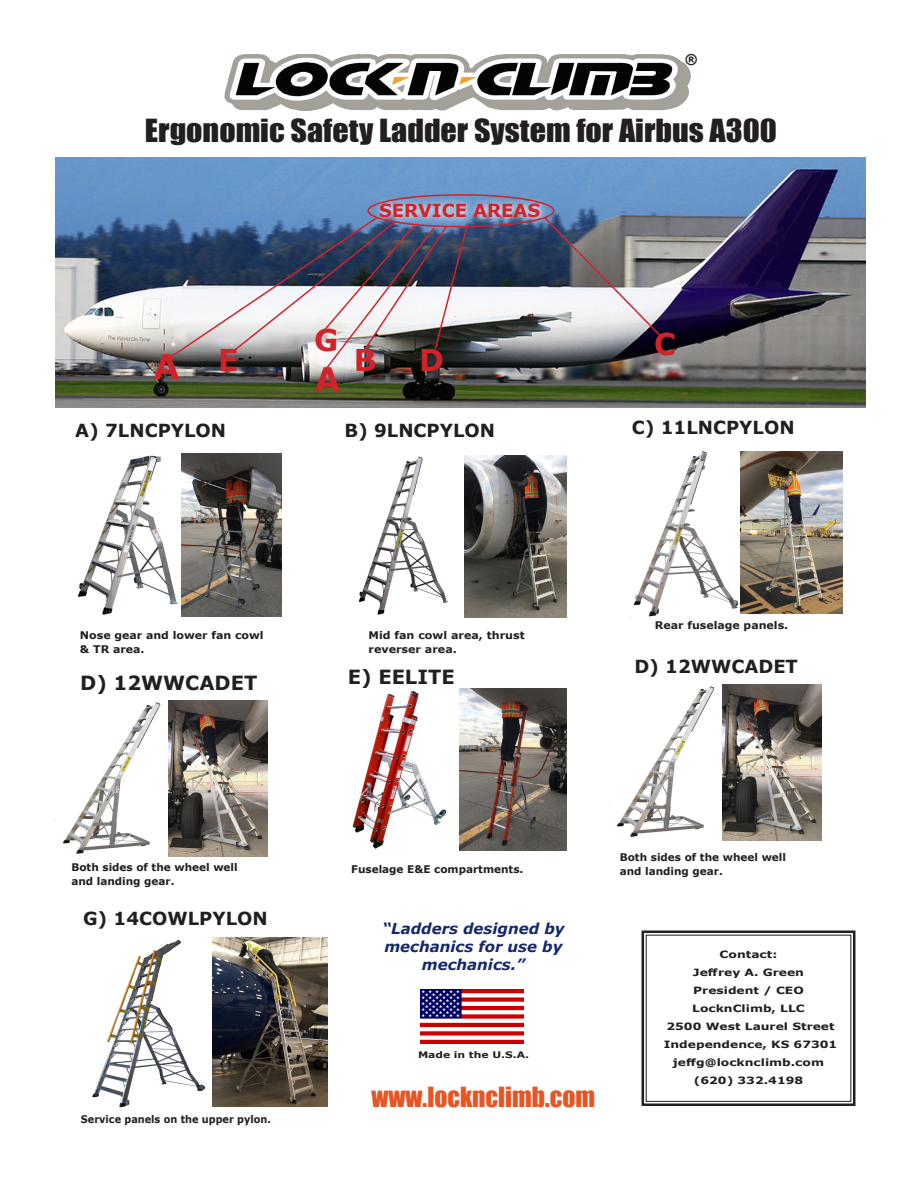
<style>
.page{position:relative;width:918px;height:1188px;background:#fff}
.page>*{position:absolute;margin:0;border:0;box-sizing:border-box;transform-origin:0 0}
.t1{font:700 33.75px "Verdana";color:#d1232a}
.t2{font:700 30px "Verdana";color:#d1232a}
.t3{font:29.25px "Impact";color:#231f20;scale:1.09 1}
.t4{font:25.5px "Impact";color:#e75524}
.t5{font:700 19.5px "Verdana";color:#231f20}
.t6{font:700 18px "Verdana";color:#231f20}
.t7{font:700 18px "Verdana";color:#d1232a}
.t8{font:italic 700 15px "Verdana";color:#15286a}
.t9{font:700 13.5px "Verdana";color:#231f20}
.t10{font:700 10.5px "Verdana";color:#231f20}
.t11{font:700 10.5px/14px "Verdana";color:#231f20;scale:1.05 1}
.t12{font:700 10.5px "Verdana";color:#231f20;scale:1.06 1}
.t13{font:700 10.5px "Verdana";color:#231f20;scale:.93 1}
.t14{font:700 10.05px "Verdana";color:#231f20;scale:1.23 1}
.t15{font:700 9px "Verdana";color:#231f20;scale:1.2 1}
</style>
<div class="page">
<img style="left:225px;top:54px;width:466px;height:57px">
<img style="left:56px;top:158px;width:810px;height:250px">
<svg style="left:373px;top:196px;width:176px;height:30px"></svg>
<img style="left:543px;top:215px;width:120px;height:124px">
<div style="left:367px;top:194px;width:188px;height:33px;border:2px solid #d1232a;border-radius:50%"></div>
<img style="left:167px;top:216px;width:302px;height:157px">
<img style="left:182px;top:453px;width:100px;height:164px">
<img style="left:77px;top:455px;width:101px;height:160px">
<svg style="left:641px;top:930px;width:215px;height:176px"></svg>
<img style="left:420px;top:989px;width:104px;height:55px">
<img style="left:358px;top:456px;width:90px;height:159px">
<img style="left:464px;top:455px;width:102px;height:163px">
<img style="left:633px;top:451px;width:108px;height:166px">
<img style="left:741px;top:451px;width:102px;height:162px">
<img style="left:168px;top:701px;width:99px;height:156px">
<img style="left:62px;top:702px;width:99px;height:152px">
<img style="left:459px;top:689px;width:107px;height:162px">
<img style="left:352px;top:690px;width:95px;height:159px">
<img style="left:722px;top:684px;width:99px;height:156px">
<img style="left:616px;top:686px;width:99px;height:151px">
<img style="left:92px;top:939px;width:114px;height:169px">
<img style="left:213px;top:937px;width:115px;height:169px">
<p class="t9" style="left:685px;top:50px;width:15px">®</p>
<p class="t3" style="left:145px;top:108px;width:581px">Ergonomic Safety Ladder System for Airbus A300</p>
<p class="t1" style="left:153px;top:343px;width:28px">A</p>
<p class="t2" style="left:218px;top:339px;width:22px">E</p>
<p class="t6" style="left:75px;top:417px;width:152px">A) 7LNCPYLON</p>
<p class="t7" style="left:379px;top:198px;width:163px">SERVICE AREAS</p>
<p class="t2" style="left:314px;top:319px;width:26px">G</p>
<p class="t1" style="left:314px;top:356px;width:28px">A</p>
<p class="t2" style="left:354px;top:339px;width:24px">B</p>
<p class="t2" style="left:419px;top:339px;width:26px">D</p>
<p class="t6" style="left:344px;top:417px;width:152px">B) 9LNCPYLON</p>
<p class="t2" style="left:654px;top:323px;width:23px">C</p>
<p class="t6" style="left:632px;top:415px;width:164px">C) 11LNCPYLON</p>
<p class="t11" style="left:80px;top:628px;width:177px">Nose gear and lower fan cowl &amp; TR area.</p>
<p class="t5" style="left:80px;top:669px;width:179px">D) 12WWCADET</p>
<p class="t10" style="left:71px;top:860px;width:168px">Both sides of the wheel well</p>
<p class="t10" style="left:71px;top:874px;width:105px">and landing gear.</p>
<p class="t6" style="left:83px;top:906px;width:186px">G) 14COWLPYLON</p>
<p class="t13" style="left:81px;top:1112px;width:206px">Service panels on the upper pylon.</p>
<p class="t12" style="left:369px;top:628px;width:149px">Mid fan cowl area, thrust</p>
<p class="t12" style="left:369px;top:642px;width:85px">reverser area.</p>
<p class="t5" style="left:348px;top:663px;width:108px">E) EELITE</p>
<p class="t11" style="left:655px;top:618px;width:129px">Rear fuselage panels.</p>
<p class="t6" style="left:634px;top:653px;width:165px">D) 12WWCADET</p>
<p class="t10" style="left:351px;top:862px;width:174px">Fuselage E&amp;E compartments.</p>
<p class="t8" style="left:382px;top:918px;width:184px">“Ladders designed by</p>
<p class="t8" style="left:384px;top:936px;width:180px">mechanics for use by</p>
<p class="t8" style="left:422px;top:954px;width:105px">mechanics.”</p>
<p class="t15" style="left:418px;top:1048px;width:94px">Made in the U.S.A.</p>
<p class="t4" style="left:371px;top:1077px;width:225px">www.locknclimb.com</p>
<p class="t10" style="left:620px;top:850px;width:168px">Both sides of the wheel well</p>
<p class="t10" style="left:620px;top:864px;width:105px">and landing gear.</p>
<p class="t14" style="left:720px;top:948px;width:48px">Contact:</p>
<p class="t14" style="left:693px;top:966px;width:92px">Jeffrey A. Green</p>
<p class="t14" style="left:693px;top:984px;width:91px">President / CEO</p>
<p class="t14" style="left:692px;top:1002px;width:93px">LocknClimb, LLC</p>
<p class="t14" style="left:666px;top:1020px;width:138px">2500 West Laurel Street</p>
<p class="t14" style="left:664px;top:1038px;width:143px">Independence, KS 67301</p>
<p class="t14" style="left:673px;top:1056px;width:124px">jeffg@locknclimb.com</p>
<p class="t14" style="left:694px;top:1074px;width:91px">(620) 332.4198</p>
</div>
